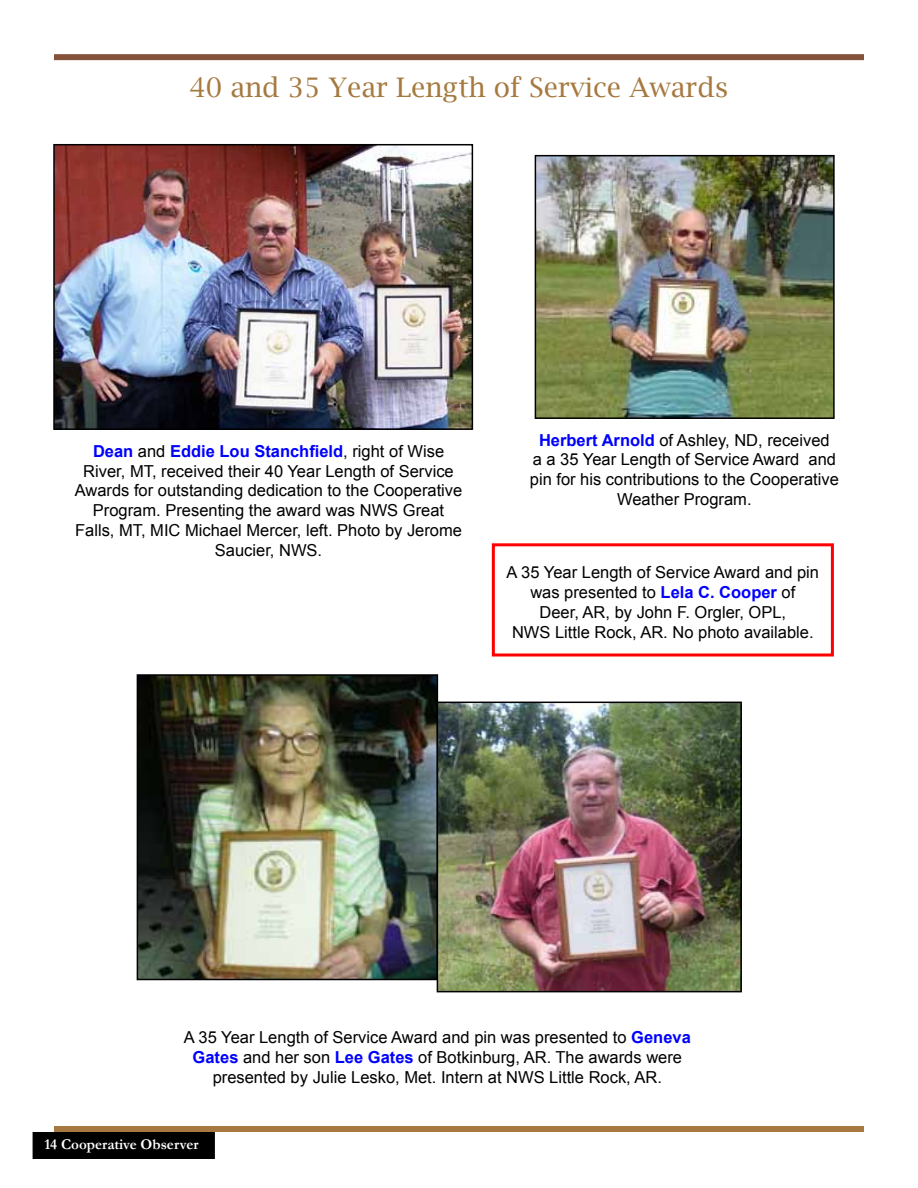
<style>
.page{position:relative;width:918px;height:1188px;background:#fff}
.page>*{position:absolute;margin:0;border:0;box-sizing:border-box;transform-origin:0 0}
.t1{font:27px "Lucida Bright";color:#a5793f}
.t2{font:16.5px/19.8px "Arial";color:#000;text-align:center}
.t3{font:700 15px "Garamond";color:#fff}
.s1{font-weight:700;color:#00f}
</style>
<div class="page">
<div style="left:33px;top:1133px;width:181px;height:25px;background:#000"></div>
<div style="left:33px;top:1132px;width:182px;height:27px;border:2px solid #000"></div>
<div style="left:54px;top:1126px;width:810px;height:6px;background:#a5793f"></div>
<div style="left:54px;top:54px;width:810px;height:6px;background:#845339"></div>
<img style="left:56px;top:147px;width:414px;height:280px">
<div style="left:53px;top:144px;width:420px;height:286px;border:2px solid #000"></div>
<img style="left:538px;top:158px;width:294px;height:258px">
<div style="left:535px;top:155px;width:300px;height:264px;border:2px solid #000"></div>
<div style="left:492px;top:543px;width:342px;height:114px;border:3px solid #f00"></div>
<img style="left:140px;top:677px;width:295px;height:300px">
<div style="left:137px;top:674px;width:301px;height:306px;border:2px solid #000"></div>
<img style="left:440px;top:705px;width:299px;height:284px">
<div style="left:437px;top:702px;width:305px;height:290px;border:2px solid #000"></div>
<h1 class="t1" style="left:190px;top:72px;width:540px">40 and 35 Year Length of Service Awards</h1>
<p class="t2" style="left:75px;top:441px;width:389px"><span class="s1">Dean</span> and <span class="s1">Eddie Lou Stanchfield</span>, right of Wise River, MT, received their 40 Year Length of Service Awards for outstanding dedication to the Cooperative Program. Presenting the award was NWS Great Falls, MT, MIC Michael Mercer, left. Photo by Jerome Saucier, NWS.</p>
<p class="t2" style="left:530px;top:430px;width:311px"><span class="s1">Herbert Arnold</span> of Ashley, ND, received<br>a a 35 Year Length of Service Award and pin for his contributions to the Cooperative Weather Program.</p>
<p class="t2" style="left:507px;top:563px;width:314px">A 35 Year Length of Service Award and pin was presented to <span class="s1">Lela C. Cooper</span> of<br>Deer, AR, by John F. Orgler, OPL,<br>NWS Little Rock, AR. No photo available.</p>
<p class="t2" style="left:184px;top:1028px;width:508px">A 35 Year Length of Service Award and pin was presented to <span class="s1">Geneva<br>Gates</span> and her son <span class="s1">Lee Gates</span> of Botkinburg, AR. The awards were presented by Julie Lesko, Met. Intern at NWS Little Rock, AR.</p>
<p class="t3" style="left:44px;top:1134px;width:156px">14 Cooperative Observer</p>
</div>
